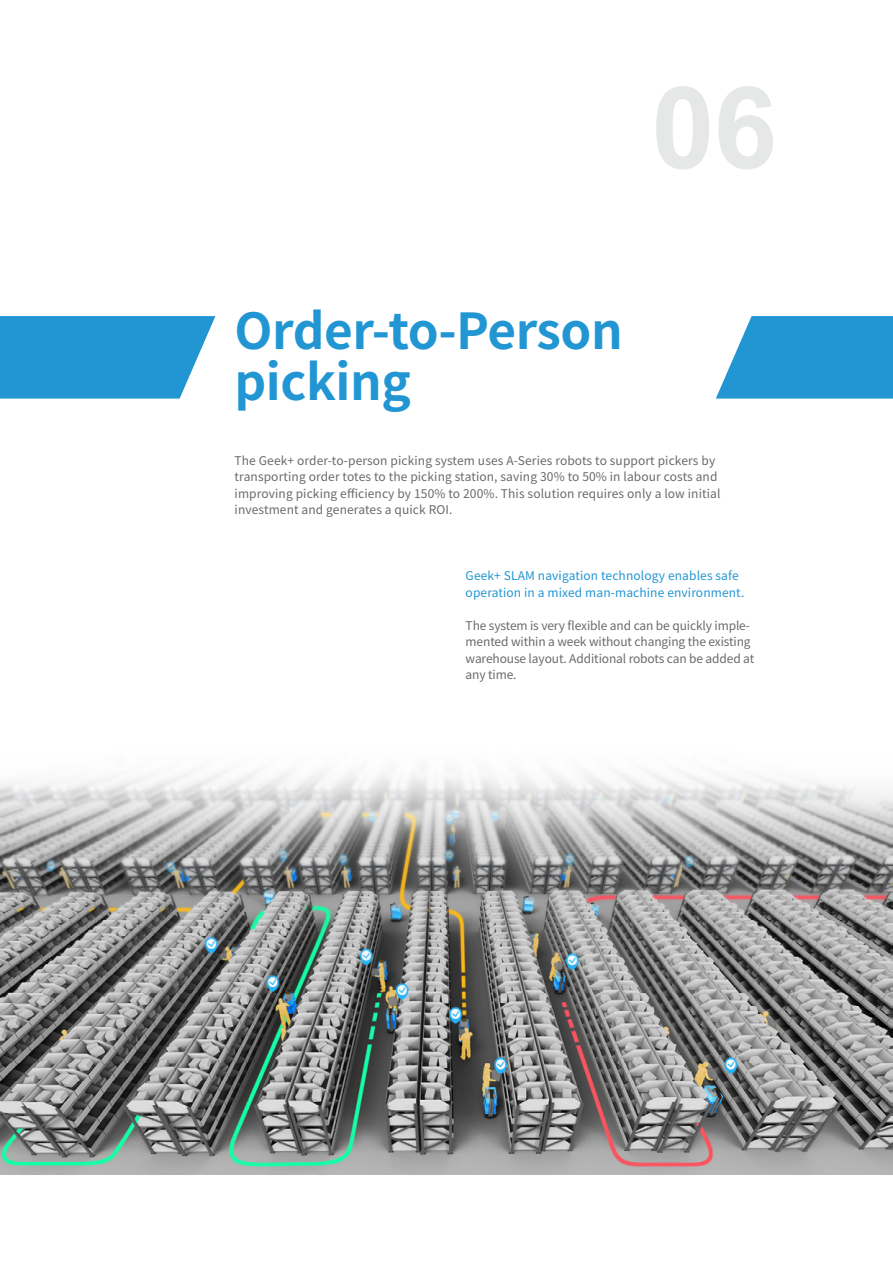
<style>
.page{position:relative;width:893px;height:1263px;background:#fff}
.page>*{position:absolute;margin:0;border:0;box-sizing:border-box;transform-origin:0 0}
.t1{font:700 114px "Arial";color:#e6e8e8}
.t2{font:700 49.5px/51px "Source Han Sans CN";letter-spacing:-.01em;color:#2296d3}
.t3{font:12px/16.5px "Source Han Sans CN";letter-spacing:.01em;color:#676a6c}
.t4{font:12px/16.5px "Source Han Sans CN";letter-spacing:-.01em;color:#676a6c}
.t5{font:12px/16.5px "Source Han Sans CN";letter-spacing:.01em;color:#2296d3}
</style>
<div class="page">
<img style="left:0;top:772px;width:893px;height:402px">
<svg style="left:0;top:316px;width:215px;height:83px;background:#359fd6"></svg>
<svg style="left:716px;top:316px;width:177px;height:83px;background:#3aa1d7"></svg>
<h1 class="t1" style="left:651px;top:53px;width:127px">06</h1>
<h2 class="t2" style="left:235px;top:306px;width:390px">Order-to-Person picking</h2>
<p class="t3" style="left:235px;top:452px;width:487px">The Geek+ order-to-person picking system uses A-Series robots to support pickers by transporting order totes to the picking station, saving 30% to 50% in labour costs and improving picking efficiency by 150% to 200%. This solution requires only a low initial investment and generates a quick ROI.</p>
<p class="t5" style="left:466px;top:568px;width:280px">Geek+ SLAM navigation technology enables safe operation in a mixed man-machine environment.</p>
<p class="t4" style="left:466px;top:617px;width:290px">The system is very flexible and can be quickly imple&shy;mented within a week without changing the existing warehouse layout. Additional robots can be added at any time.</p>
</div>
